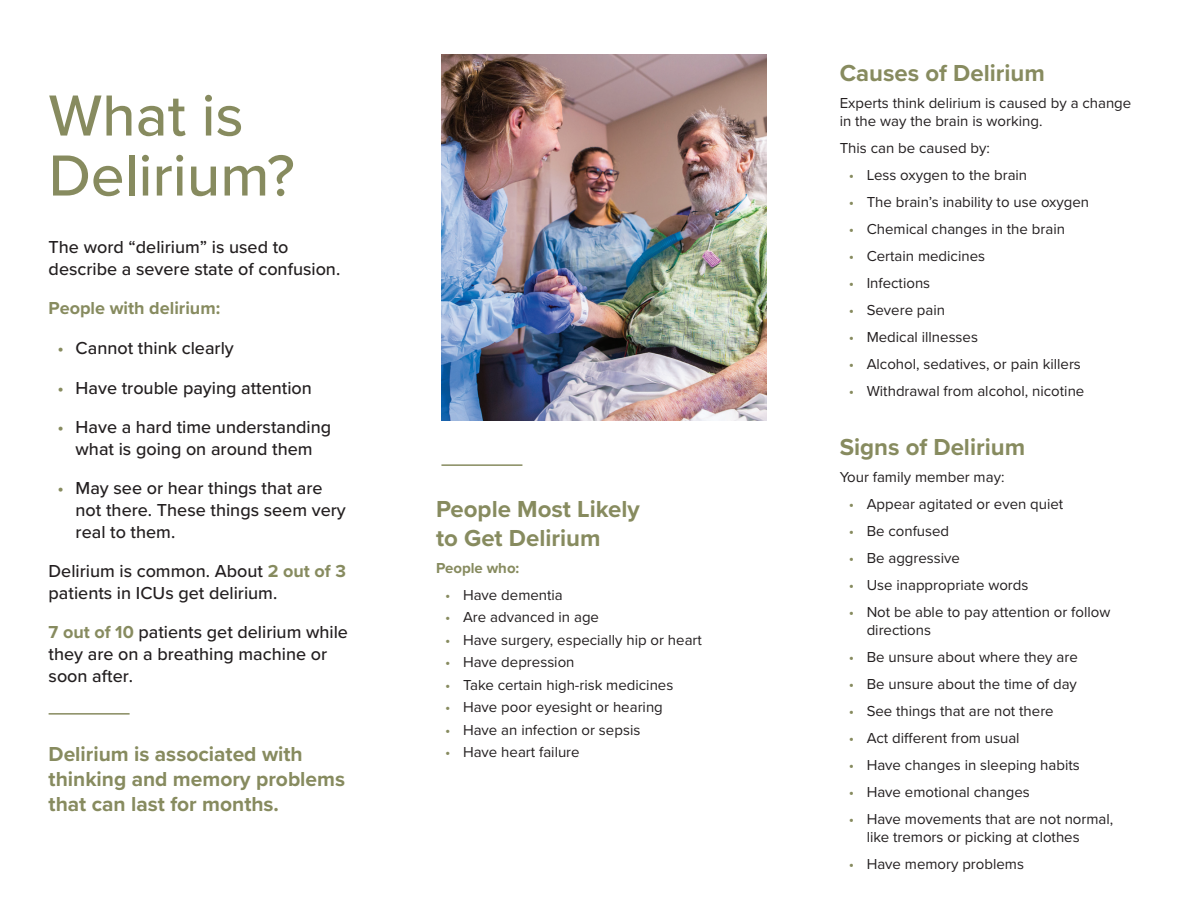
<style>
.page{position:relative;width:1188px;height:918px;background:#fff}
.page>*{position:absolute;margin:0;border:0;box-sizing:border-box;transform-origin:0 0}
.t1{font:500 60px/60px "Proxima Nova";color:#878b5f}
.t2{font:700 24px/28.8px "Proxima Nova";color:#878b5f}
.t3{font:700 21px/25.2px "Proxima Nova";color:#878b5f}
.Bullet_list{font:500 18px/21.6px "Proxima Nova";color:#231f20}
.p1{font:500 18px/21.6px "Proxima Nova";color:#231f20}
.t4{font:700 18px "Proxima Nova";color:#878b5f}
.p1-2{font:15px/18px "Proxima Nova";color:#231f20}
.t5{font:700 15px "Proxima Nova";color:#878b5f}
.s1{color:#878b5f}
.s2{font-weight:700;color:#878b5f}
</style>
<div class="page">
<img style="left:441px;top:54px;width:325px;height:367px">
<hr style="left:441px;top:464px;width:81px;height:2px;background:#878b5f">
<hr style="left:49px;top:713px;width:81px;height:2px;background:#878b5f">
<p class="t1" style="left:49px;top:83px;width:248px">What is<br>Delirium?</p>
<p class="p1" style="left:49px;top:236px;width:293px">The word “delirium” is used to describe a severe state of confusion.</p>
<p class="t4" style="left:49px;top:295px;width:173px">People with delirium:</p>
<p class="Bullet_list" style="left:58px;top:336px;width:178px"><span class="s1">•</span> Cannot think clearly</p>
<p class="Bullet_list" style="left:58px;top:376px;width:256px"><span class="s1">•</span> Have trouble paying attention</p>
<p class="Bullet_list" style="left:58px;top:416px;width:275px;text-align:center"><span class="s1">•</span> Have a hard time understanding what is going on around them</p>
<p class="Bullet_list" style="left:76px;top:477px;width:272px;text-indent:-18px"><span class="s1">•</span> May see or hear things that are not there. These things seem very real to them.</p>
<p class="Bullet_list" style="left:49px;top:560px;width:299px">Delirium is common. About <span class="s2">2 out of 3 </span>patients in ICUs get delirium.</p>
<p class="Bullet_list" style="left:49px;top:621px;width:301px"><span class="s2">7 out of 10</span> patients get delirium while they are on a breathing machine or soon after.</p>
<p class="t3" style="left:49px;top:741px;width:298px">Delirium is associated with thinking and memory problems that can last for months.</p>
<p class="t2" style="left:436px;top:494px;width:205px">People Most Likely to Get Delirium</p>
<p class="t5" style="left:436px;top:557px;width:85px">People who:</p>
<p class="p1-2" style="left:445px;top:585px;width:119px"><span class="s1">•</span> Have dementia</p>
<p class="p1-2" style="left:445px;top:608px;width:156px"><span class="s1">•</span> Are advanced in age</p>
<p class="p1-2" style="left:445px;top:630px;width:258px"><span class="s1">•</span> Have surgery, especially hip or heart</p>
<p class="p1-2" style="left:445px;top:653px;width:131px"><span class="s1">•</span> Have depression</p>
<p class="p1-2" style="left:445px;top:675px;width:230px"><span class="s1">•</span> Take certain high-risk medicines</p>
<p class="p1-2" style="left:445px;top:698px;width:219px"><span class="s1">•</span> Have poor eyesight or hearing</p>
<p class="p1-2" style="left:445px;top:720px;width:197px"><span class="s1">•</span> Have an infection or sepsis</p>
<p class="p1-2" style="left:445px;top:743px;width:136px"><span class="s1">•</span> Have heart failure</p>
<p class="t2" style="left:840px;top:58px;width:207px">Causes of Delirium</p>
<p class="p1-2" style="left:840px;top:94px;width:293px">Experts think delirium is caused by a change in the way the brain is working.</p>
<p class="p1-2" style="left:840px;top:139px;width:152px">This can be caused by:</p>
<p class="p1-2" style="left:849px;top:166px;width:180px"><span class="s1">•</span> Less oxygen to the brain</p>
<p class="p1-2" style="left:849px;top:193px;width:242px"><span class="s1">•</span> The brain’s inability to use oxygen</p>
<p class="p1-2" style="left:849px;top:220px;width:218px"><span class="s1">•</span> Chemical changes in the brain</p>
<p class="p1-2" style="left:849px;top:247px;width:138px"><span class="s1">•</span> Certain medicines</p>
<p class="p1-2" style="left:849px;top:274px;width:83px"><span class="s1">•</span> Infections</p>
<p class="p1-2" style="left:849px;top:301px;width:98px"><span class="s1">•</span> Severe pain</p>
<p class="p1-2" style="left:849px;top:328px;width:131px"><span class="s1">•</span> Medical illnesses</p>
<p class="p1-2" style="left:849px;top:355px;width:234px"><span class="s1">•</span> Alcohol, sedatives, or pain killers</p>
<p class="p1-2" style="left:849px;top:382px;width:237px"><span class="s1">•</span> Withdrawal from alcohol, nicotine</p>
<p class="t2" style="left:840px;top:432px;width:187px">Signs of Delirium</p>
<p class="p1-2" style="left:840px;top:467px;width:166px">Your family member may:</p>
<p class="p1-2" style="left:849px;top:494px;width:216px"><span class="s1">•</span> Appear agitated or even quiet</p>
<p class="p1-2" style="left:849px;top:521px;width:102px"><span class="s1">•</span> Be confused</p>
<p class="p1-2" style="left:849px;top:548px;width:113px"><span class="s1">•</span> Be aggressive</p>
<p class="p1-2" style="left:849px;top:575px;width:181px"><span class="s1">•</span> Use inappropriate words</p>
<p class="p1-2" style="left:867px;top:602px;width:245px;text-indent:-18px"><span class="s1">•</span> Not be able to pay attention or follow directions</p>
<p class="p1-2" style="left:849px;top:647px;width:231px"><span class="s1">•</span> Be unsure about where they are</p>
<p class="p1-2" style="left:849px;top:674px;width:230px"><span class="s1">•</span> Be unsure about the time of day</p>
<p class="p1-2" style="left:849px;top:701px;width:207px"><span class="s1">•</span> See things that are not there</p>
<p class="p1-2" style="left:849px;top:728px;width:172px"><span class="s1">•</span> Act different from usual</p>
<p class="p1-2" style="left:849px;top:755px;width:233px"><span class="s1">•</span> Have changes in sleeping habits</p>
<p class="p1-2" style="left:849px;top:782px;width:183px"><span class="s1">•</span> Have emotional changes</p>
<p class="p1-2" style="left:867px;top:809px;width:248px;text-indent:-18px"><span class="s1">•</span> Have movements that are not normal, like tremors or picking at clothes</p>
<p class="p1-2" style="left:849px;top:854px;width:177px"><span class="s1">•</span> Have memory problems</p>
</div>
